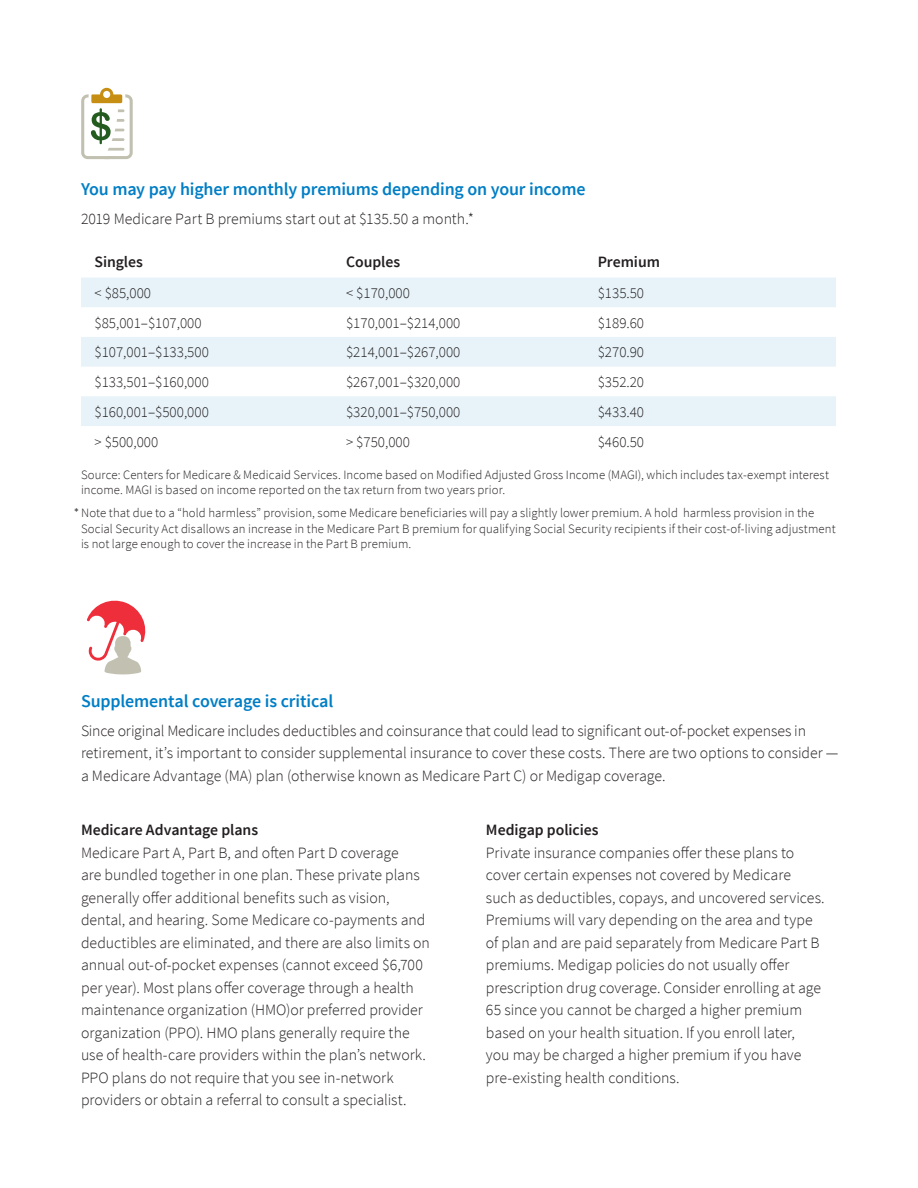
<style>
.page{position:relative;width:918px;height:1188px;background:#fff}
.page>*{position:absolute;margin:0;border:0;box-sizing:border-box;transform-origin:0 0}
.Subhead{font:600 18px "Source Sans Pro";letter-spacing:-.01em;color:#007ec5}
.Body{font:300 15.75px/22.5px "Source Sans Pro";letter-spacing:-.005em;color:#231f20}
.Subhead_2{font:600 15.75px "Source Sans Pro";letter-spacing:-.005em;color:#231f20}
.Tabe_decimal{font:300 15px "Source Sans Pro";color:#231f20}
.Footnote{font:300 12.75px/15.8px "Source Sans Pro";letter-spacing:.005em;color:#231f20}
</style>
<div class="page">
<svg style="left:81px;top:278px;width:755px;height:148px;fill:#e7f3f9"></svg>
<svg style="left:81px;top:88px;width:52px;height:71px"></svg>
<svg style="left:87px;top:600px;width:59px;height:74px"></svg>
<p class="Subhead" style="left:81px;top:178px;width:506px">You may pay higher monthly premiums depending on your income</p>
<p class="Body" style="left:81px;top:208px;width:394px">2019 Medicare Part B premiums start out at $135.50 a month.*</p>
<p class="Subhead_2" style="left:94px;top:251px;width:50px">Singles</p>
<p class="Subhead_2" style="left:346px;top:251px;width:56px">Couples</p>
<p class="Subhead_2" style="left:598px;top:251px;width:64px">Premium</p>
<p class="Tabe_decimal" style="left:94px;top:284px;width:58px">&lt; $85,000</p>
<p class="Tabe_decimal" style="left:346px;top:284px;width:65px">&lt; $170,000</p>
<p class="Tabe_decimal" style="left:598px;top:284px;width:48px">$135.50</p>
<p class="Tabe_decimal" style="left:94px;top:314px;width:109px">$85,001–$107,000</p>
<p class="Tabe_decimal" style="left:346px;top:314px;width:116px">$170,001–$214,000</p>
<p class="Tabe_decimal" style="left:598px;top:314px;width:48px">$189.60</p>
<p class="Tabe_decimal" style="left:94px;top:343px;width:116px">$107,001–$133,500</p>
<p class="Tabe_decimal" style="left:346px;top:343px;width:116px">$214,001–$267,000</p>
<p class="Tabe_decimal" style="left:598px;top:343px;width:48px">$270.90</p>
<p class="Tabe_decimal" style="left:94px;top:373px;width:116px">$133,501–$160,000</p>
<p class="Tabe_decimal" style="left:346px;top:373px;width:116px">$267,001–$320,000</p>
<p class="Tabe_decimal" style="left:598px;top:373px;width:48px">$352.20</p>
<p class="Tabe_decimal" style="left:94px;top:403px;width:116px">$160,001–$500,000</p>
<p class="Tabe_decimal" style="left:346px;top:403px;width:116px">$320,001–$750,000</p>
<p class="Tabe_decimal" style="left:598px;top:403px;width:48px">$433.40</p>
<p class="Tabe_decimal" style="left:94px;top:432px;width:65px">&gt; $500,000</p>
<p class="Tabe_decimal" style="left:346px;top:432px;width:65px">&gt; $750,000</p>
<p class="Tabe_decimal" style="left:598px;top:432px;width:48px">$460.50</p>
<p class="Footnote" style="left:81px;top:467px;width:750px">Source: Centers for Medicare &amp; Medicaid Services. Income based on Modified Adjusted Gross Income (MAGI), which includes tax-exempt interest income. MAGI is based on income reported on the tax return from two years prior.</p>
<p class="Footnote" style="left:81px;top:505px;width:756px">Note that due to a “hold harmless” provision, some Medicare beneficiaries will pay a slightly lower premium. A hold harmless provision in the<br>Social Security Act disallows an increase in the Medicare Part B premium for qualifying Social Security recipients if their cost-of-living adjustment is not large enough to cover the increase in the Part B premium.</p>
<p class="Subhead" style="left:81px;top:690px;width:254px">Supplemental coverage is critical</p>
<p class="Body" style="left:81px;top:719px;width:759px">Since original Medicare includes deductibles and coinsurance that could lead to significant out-of-pocket expenses in retirement, it’s important to consider supplemental insurance to cover these costs. There are two options to consider — a Medicare Advantage (MA) plan (otherwise known as Medicare Part C) or Medigap coverage.</p>
<p class="Subhead_2" style="left:81px;top:820px;width:179px">Medicare Advantage plans</p>
<p class="Body" style="left:81px;top:841px;width:351px">Medicare Part A, Part B, and often Part D coverage<br>are bundled together in one plan. These private plans generally offer additional benefits such as vision, dental, and hearing. Some Medicare co-payments and deductibles are eliminated, and there are also limits on annual out-of-pocket expenses (cannot exceed $6,700 per year). Most plans offer coverage through a health maintenance organization (HMO)or preferred provider organization (PPO). HMO plans generally require the use of health-care providers within the plan’s network.<br>PPO plans do not require that you see in-network providers or obtain a referral to consult a specialist.</p>
<p class="Subhead_2" style="left:486px;top:820px;width:114px">Medigap policies</p>
<p class="Body" style="left:486px;top:841px;width:340px">Private insurance companies offer these plans to cover certain expenses not covered by Medicare such as deductibles, copays, and uncovered services.<br>Premiums will vary depending on the area and type of plan and are paid separately from Medicare Part B premiums. Medigap policies do not usually offer prescription drug coverage. Consider enrolling at age 65 since you cannot be charged a higher premium based on your health situation. If you enroll later,<br>you may be charged a higher premium if you have pre-existing health conditions.</p>
</div>
